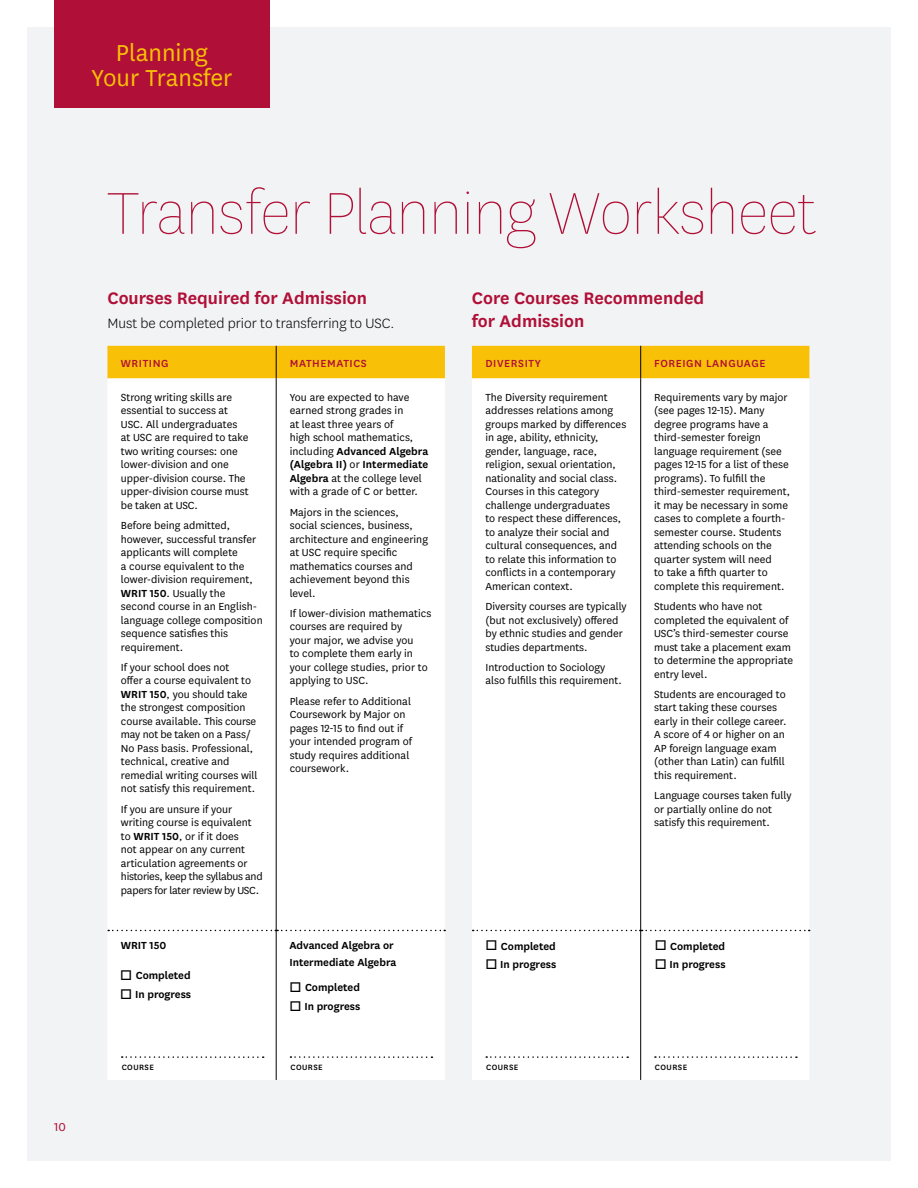
<style>
.page{position:relative;width:918px;height:1188px;background:#fff}
.page>*{position:absolute;margin:0;border:0;box-sizing:border-box;transform-origin:0 0}
.t1{font:100 69px "National";letter-spacing:-.01em;color:#b00f37}
.t2{font:27px/25.5px "National";color:#f8c007;text-align:center}
.t3{font:600 19.5px/22.5px "National";color:#b00f37}
.t4{font:300 15.75px "National";color:#000}
.t5{font:13.5px "National";color:#b00f37}
.t6{font:12px/13.5px "National";color:#000}
.t7{font:600 12px/16.5px "National";color:#000}
.t8{font:500 12px "National";letter-spacing:.05em;color:#b00f37}
.t9{font:500 9px "National";letter-spacing:.05em;color:#000}
.s1{font-weight:600}
</style>
<div class="page">
<div style="left:27px;top:27px;width:864px;height:1134px;background:#f2f3f4"></div>
<div style="left:54px;top:0;width:216px;height:108px;background:#b00f37"></div>
<div style="left:107px;top:346px;width:338px;height:32px;background:#f8c007"></div>
<div style="left:107px;top:378px;width:338px;height:702px;background:#fff"></div>
<hr style="left:276px;top:346px;width:1px;height:32px;background:#000">
<svg style="left:108px;top:930px;width:337px;height:1px"></svg>
<hr style="left:276px;top:378px;width:1px;height:552px;background:#000">
<hr style="left:276px;top:930px;width:1px;height:150px;background:#000">
<div style="left:472px;top:346px;width:337px;height:32px;background:#f8c007"></div>
<div style="left:472px;top:378px;width:337px;height:702px;background:#fff"></div>
<hr style="left:640px;top:346px;width:1px;height:32px;background:#000">
<svg style="left:473px;top:930px;width:337px;height:1px"></svg>
<hr style="left:640px;top:378px;width:1px;height:552px;background:#000">
<hr style="left:640px;top:930px;width:1px;height:150px;background:#000">
<svg style="left:122px;top:1056px;width:142px;height:2px"></svg>
<svg style="left:290px;top:1056px;width:142px;height:2px"></svg>
<svg style="left:486px;top:1056px;width:142px;height:2px"></svg>
<svg style="left:655px;top:1056px;width:142px;height:2px"></svg>
<h2 class="t2" style="left:91px;top:39px;width:143px">Planning<br>Your Transfer</h2>
<p class="t5" style="left:54px;top:1118px;width:13px">10</p>
<h1 class="t1" style="left:106px;top:172px;width:712px">Transfer Planning Worksheet</h1>
<h3 class="t3" style="left:107px;top:286px;width:261px">Courses Required for Admission</h3>
<h3 class="t4" style="left:107px;top:314px;width:288px">Must be completed prior to transferring to USC.</h3>
<p class="t8" style="left:121px;top:355px;width:49px">WRITING</p>
<p class="t8" style="left:290px;top:355px;width:79px">MATHEMATICS</p>
<p class="t6" style="left:121px;top:390px;width:129px">Strong writing skills are essential to success at<br>USC. All undergraduates at USC are required to take two writing courses: one lower-division and one upper-division course. The upper-division course must be taken at USC.</p>
<p class="t6" style="left:121px;top:518px;width:143px">Before being admitted, however, successful transfer applicants will complete<br>a course equivalent to the lower-division requirement,<br><span class="s1">WRIT 150</span>. Usually the second course in an English&shy;language college composition sequence satisfies this requirement.</p>
<p class="t6" style="left:121px;top:660px;width:138px">If your school does not<br>offer a course equivalent to<br><span class="s1">WRIT 150</span>, you should take the strongest composition course available. This course may not be taken on a Pass/<br>No Pass basis. Professional, technical, creative and remedial writing courses will not satisfy this requirement.</p>
<p class="t6" style="left:121px;top:802px;width:143px">If you are unsure if your writing course is equivalent to <span class="s1">WRIT 150</span>, or if it does<br>not appear on any current articulation agreements or histories, keep the syllabus and papers for later review by USC.</p>
<p class="t6" style="left:290px;top:390px;width:140px">You are expected to have earned strong grades in<br>at least three years of<br>high school mathematics, including <span class="s1">Advanced Algebra (Algebra II)</span> or <span class="s1">Intermediate<br>Algebra</span> at the college level with a grade of C or better.</p>
<p class="t6" style="left:290px;top:505px;width:140px">Majors in the sciences, social sciences, business, architecture and engineering at USC require specific mathematics courses and achievement beyond this level.</p>
<p class="t6" style="left:290px;top:606px;width:143px">If lower-division mathematics courses are required by<br>your major, we advise you<br>to complete them early in your college studies, prior to applying to USC.</p>
<p class="t6" style="left:290px;top:694px;width:124px">Please refer to Additional<br>Coursework by Major on pages 12-15 to find out if your intended program of study requires additional coursework.</p>
<p class="t7" style="left:121px;top:937px;width:47px">WRIT 150</p>
<p class="t7" style="left:289px;top:937px;width:109px">Advanced Algebra or<br>Intermediate Algebra</p>
<p class="t7" style="left:120px;top:967px;width:72px">□ Completed</p>
<p class="t7" style="left:120px;top:985px;width:72px">□ In progress</p>
<p class="t7" style="left:290px;top:979px;width:72px">□ Completed</p>
<p class="t7" style="left:290px;top:998px;width:72px">□ In progress</p>
<h3 class="t3" style="left:472px;top:286px;width:234px">Core Courses Recommended for Admission</h3>
<p class="t8" style="left:485px;top:355px;width:26px">DIVERSIT</p>
<p class="t8" style="left:535px;top:355px;width:8px">Y</p>
<p class="t8" style="left:654px;top:355px;width:22px">FOREIGN</p>
<p class="t8" style="left:706px;top:355px;width:9px">LANGUAGE</p>
<p class="t6" style="left:485px;top:390px;width:142px">The Diversity requirement addresses relations among groups marked by differences in age, ability, ethnicity, gender, language, race, religion, sexual orientation, nationality and social class.<br>Courses in this category challenge undergraduates<br>to respect these differences, to analyze their social and cultural consequences, and to relate this information to conflicts in a contemporary<br>American context.</p>
<p class="t6" style="left:485px;top:599px;width:143px">Diversity courses are typically (but not exclusively) offered by ethnic studies and gender studies departments.</p>
<p class="t6" style="left:485px;top:660px;width:138px">Introduction to Sociology also fulfills this requirement.</p>
<p class="t6" style="left:654px;top:390px;width:137px">Requirements vary by major (see pages 12-15). Many degree programs have a third-semester foreign language requirement (see pages 12-15 for a list of these programs). To fulfill the third-semester requirement, it may be necessary in some cases to complete a fourth&shy;semester course. Students attending schools on the quarter system will need<br>to take a fifth quarter to complete this requirement.</p>
<p class="t6" style="left:654px;top:599px;width:140px">Students who have not completed the equivalent of<br>USC’s third-semester course must take a placement exam to determine the appropriate entry level.</p>
<p class="t6" style="left:654px;top:687px;width:134px">Students are encouraged to start taking these courses early in their college career.<br>A score of 4 or higher on an<br>AP foreign language exam (other than Latin) can fulfill this requirement.</p>
<p class="t6" style="left:654px;top:788px;width:139px">Language courses taken fully or partially online do not satisfy this requirement.</p>
<p class="t7" style="left:485px;top:937px;width:72px">□ Completed</p>
<p class="t7" style="left:485px;top:956px;width:72px">□ In progress</p>
<p class="t7" style="left:655px;top:937px;width:72px">□ Completed</p>
<p class="t7" style="left:655px;top:956px;width:72px">□ In progress</p>
<p class="t9" style="left:122px;top:1061px;width:18px">COURSE</p>
<p class="t9" style="left:290px;top:1061px;width:18px">COURSE</p>
<p class="t9" style="left:486px;top:1061px;width:18px">COURSE</p>
<p class="t9" style="left:655px;top:1061px;width:18px">COURSE</p>
</div>
